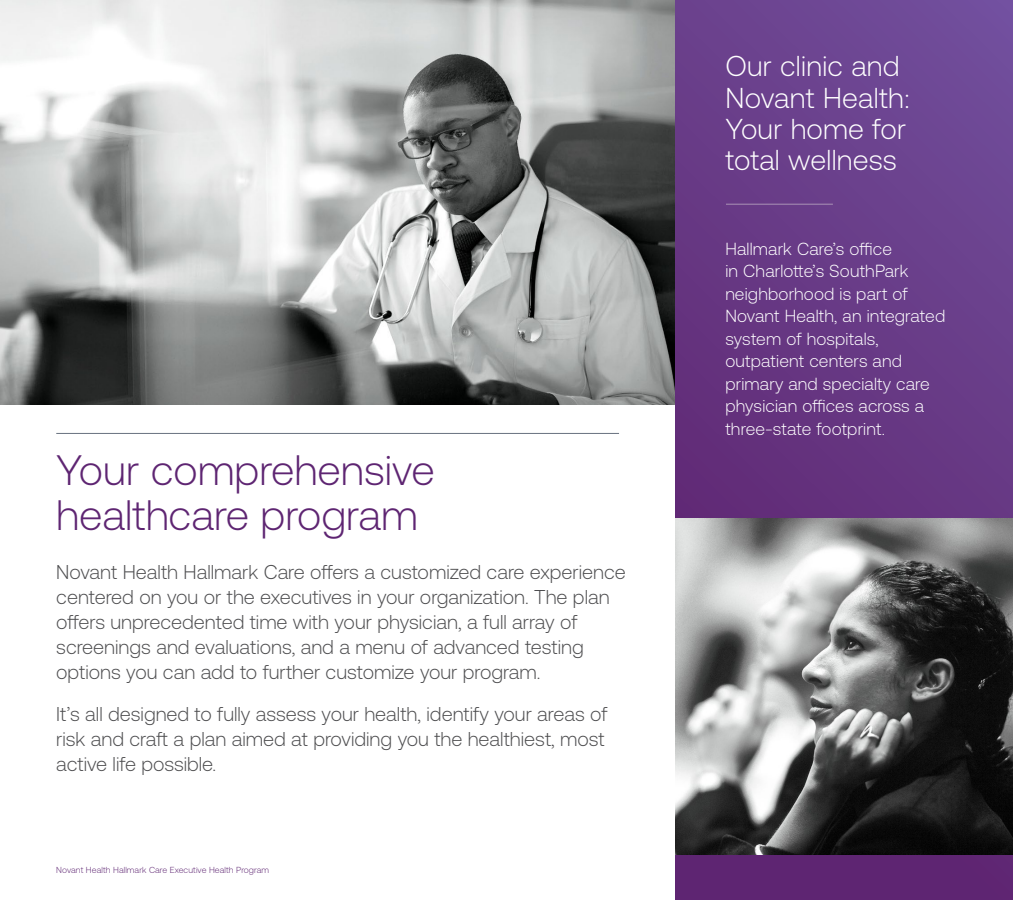
<style>
.page{position:relative;width:1013px;height:900px;background:#fff}
.page>*{position:absolute;margin:0;border:0;box-sizing:border-box;transform-origin:0 0}
.t1{font:300 42.5px/45px "Aeonik";color:#5e2572}
.t2{font:300 28.75px/31.2px "Aeonik";letter-spacing:.01em;color:#fff}
.t3{font:300 20px/25px "Aeonik";color:#4d4d4f}
.t4{font:300 17.5px/22.5px "Aeonik";letter-spacing:.01em;color:#fff}
.t5{font:300 8.75px "Aeonik";letter-spacing:.01em;color:#5e2572}
</style>
<div class="page">
<hr style="left:56px;top:433px;width:563px;height:1px;background:#67717e">
<img style="left:0;top:0;width:675px;height:405px">
<svg style="left:675px;top:0;width:337px;height:900px;background:#683a86"></svg>
<hr style="left:726px;top:204px;width:106px;height:1px;background:#aa93b6">
<img style="left:675px;top:518px;width:337px;height:337px">
<h1 class="t1" style="left:56px;top:448px;width:380px">Your comprehensive healthcare program</h1>
<p class="t3" style="left:56px;top:560px;width:571px">Novant Health Hallmark Care offers a customized care experience centered on you or the executives in your organization. The plan offers unprecedented time with your physician, a full array of screenings and evaluations, and a menu of advanced testing options you can add to further customize your program.</p>
<p class="t3" style="left:56px;top:701px;width:552px">It’s all designed to fully assess your health, identify your areas of risk and craft a plan aimed at providing you the healthiest, most active life possible.</p>
<p class="t5" style="left:56px;top:865px;width:214px">Novant Health Hallmark Care Executive Health Program</p>
<h2 class="t2" style="left:725px;top:51px;width:186px">Our clinic and<br>Novant Health:<br>Your home for total wellness</h2>
<p class="t4" style="left:725px;top:237px;width:221px">Hallmark Care’s office<br>in Charlotte’s SouthPark neighborhood is part of<br>Novant Health, an integrated system of hospitals, outpatient centers and primary and specialty care physician offices across a three-state footprint.</p>
</div>
